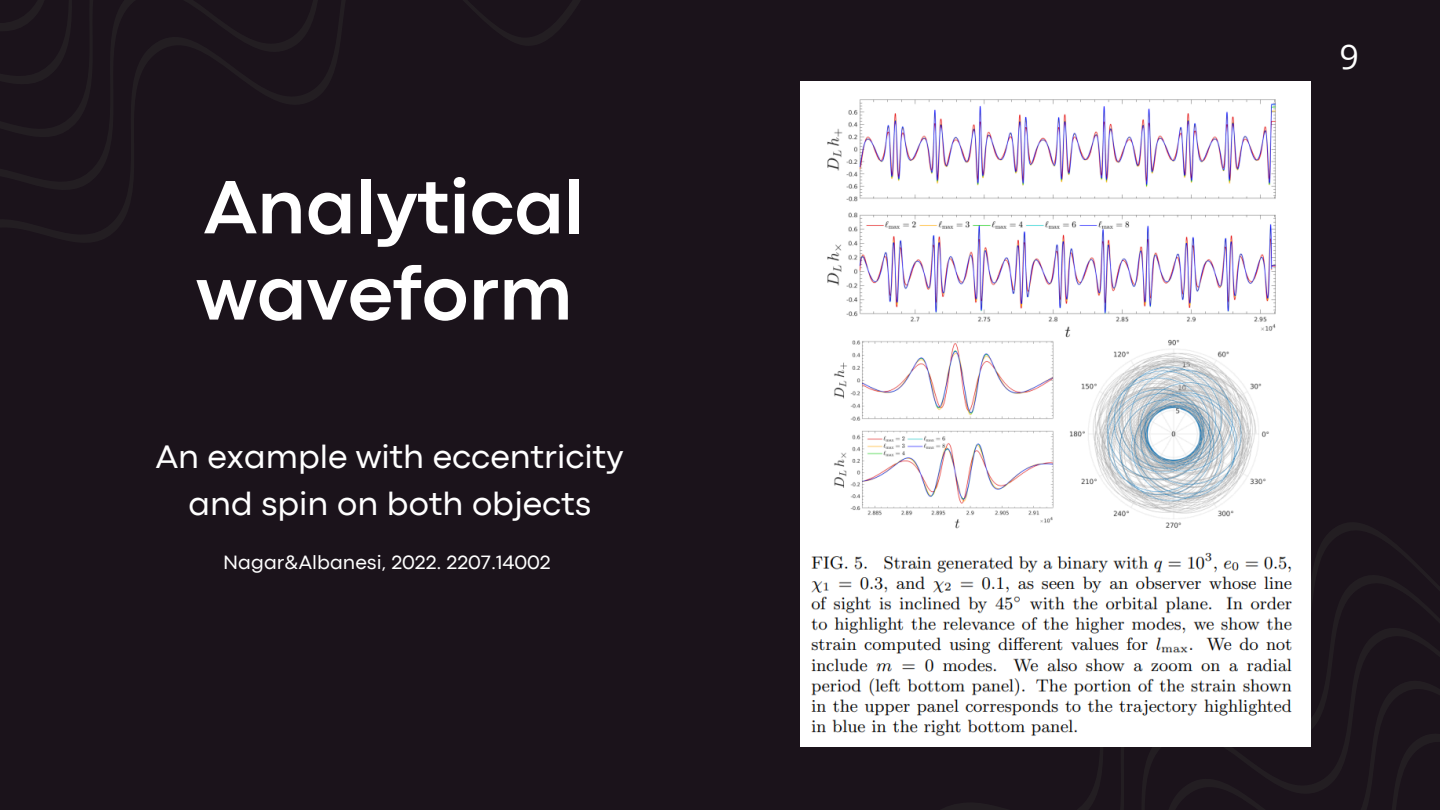
<style>
.page{position:relative;width:1440px;height:810px;background:#1b131b}
.page>*{position:absolute;margin:0;border:0;box-sizing:border-box;transform-origin:0 0}
.t1{font:700 78.7px/86.2px "Codec Pro";color:#fff}
.t2{font:34px/47.2px "Codec Pro";color:#fff;text-align:center}
.t3{font:34px "Open Sans";color:#fff}
.t4{font:20.2px "Codec Pro";color:#fff}
</style>
<div class="page">
<svg style="left:800px;top:410px;width:640px;height:400px"></svg>
<img style="left:801px;top:81px;width:509px;height:666px">
<svg style="left:0;top:0;width:580px;height:242px"></svg>
<h1 class="t1" style="left:196px;top:170px;width:390px">Analytical waveform</h1>
<p class="t2" style="left:156px;top:435px;width:469px">An example with eccentricity and spin on both objects</p>
<p class="t4" style="left:223px;top:555px;width:329px">Nagar&amp;Albanesi, 2022. 2207.14002</p>
<p class="t3" style="left:1340px;top:32px;width:21px">9</p>
</div>
